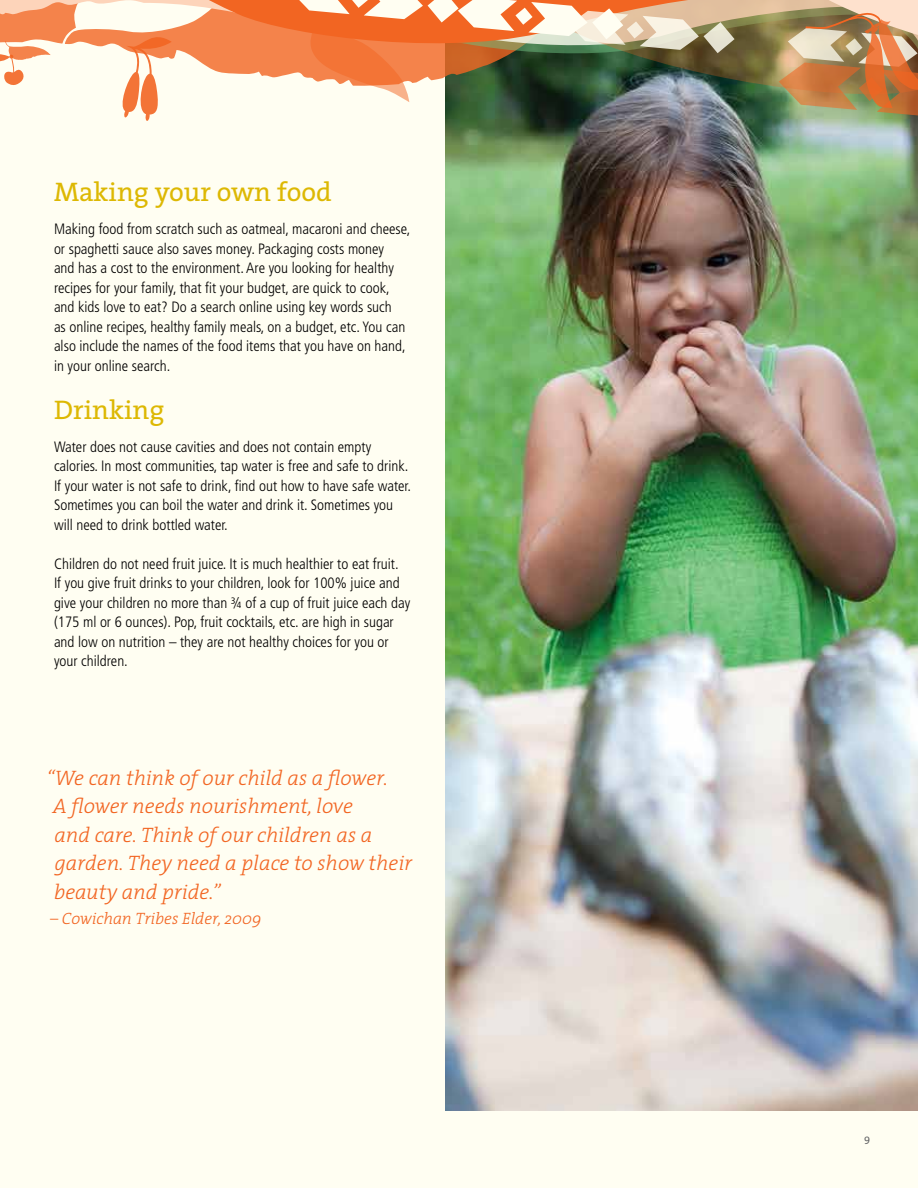
<style>
.page{position:relative;width:918px;height:1188px;background:#fffef2}
.page>*{position:absolute;margin:0;border:0;box-sizing:border-box;transform-origin:0 0}
.t1{font:27px "The Serif";color:#ddb803}
.t2{font:italic 300 21px/28.5px "The Serif";color:#f26522}
.t3{font:italic 300 16.5px "The Serif";color:#f26522}
.t4{font:300 condensed 15px/19.5px "Frutiger";color:#000}
.t5{font:10.5px "The Serif";color:#636466}
</style>
<div class="page">
<img style="left:446px;top:117px;width:472px;height:993px">
<svg style="left:277px;top:0;width:22px;height:59px"></svg>
<svg style="left:0;top:0;width:277px;height:121px"></svg>
<img style="left:299px;top:0;width:619px;height:117px">
<h1 class="t1" style="left:54px;top:170px;width:279px">Making your own food</h1>
<p class="t4" style="left:54px;top:219px;width:358px">Making food from scratch such as oatmeal, macaroni and cheese, or spaghetti sauce also saves money. Packaging costs money<br>and has a cost to the environment. Are you looking for healthy recipes for your family, that fit your budget, are quick to cook, and kids love to eat? Do a search online using key words such<br>as online recipes, healthy family meals, on a budget, etc. You can also include the names of the food items that you have on hand, in your online search.</p>
<h1 class="t1" style="left:54px;top:387px;width:112px">Drinking</h1>
<p class="t4" style="left:54px;top:437px;width:358px">Water does not cause cavities and does not contain empty calories. In most communities, tap water is free and safe to drink.<br>If your water is not safe to drink, find out how to have safe water.<br>Sometimes you can boil the water and drink it. Sometimes you will need to drink bottled water.</p>
<p class="t4" style="left:54px;top:554px;width:358px">Children do not need fruit juice. It is much healthier to eat fruit.<br>If you give fruit drinks to your children, look for 100% juice and give your children no more than ¾ of a cup of fruit juice each day (175 ml or 6 ounces). Pop, fruit cocktails, etc. are high in sugar and low on nutrition – they are not healthy choices for you or your children.</p>
<h2 class="t2" style="left:47px;top:763px;width:367px">“We can think of our child as a flower.<br>A flower needs nourishment, love<br>and care. Think of our children as a garden. They need a place to show their beauty and pride.”</h2>
<p class="t3" style="left:50px;top:905px;width:213px">– Cowichan Tribes Elder, 2009</p>
<p class="t5" style="left:864px;top:1129px;width:8px">9</p>
</div>
